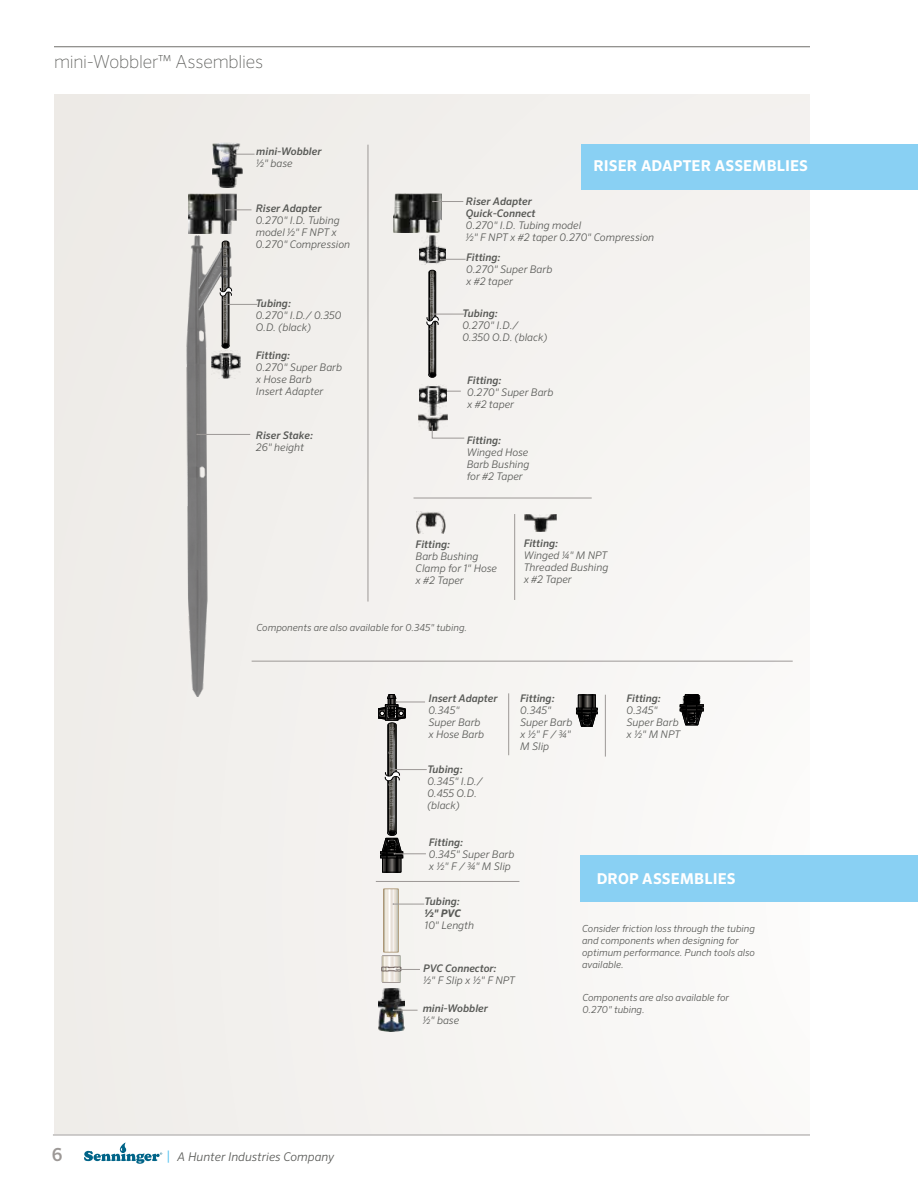
<style>
.page{position:relative;width:918px;height:1188px;background:#fff}
.page>*{position:absolute;margin:0;border:0;box-sizing:border-box;transform-origin:0 0}
.t1{font:100 18px "Sero Pro";letter-spacing:-.01em;color:#585956}
.t2{font:500 18px "Sero Pro";color:#9c9896}
.t3{font:700 15px "Sero Pro";letter-spacing:.01em;color:#fff}
.t4{font:italic 300 12px "Sero Pro";color:#585956}
.t5{font:italic 300 10.5px/12px "Sero Pro";color:#585956}
.t6{font:italic 500 10.5px/12px "Sero Pro";color:#585956}
.t7{font:italic 700 10.5px "Sero Pro";color:#585956}
.t8{font:italic 300 9.75px/12px "Sero Pro";color:#585956}
.s1{font-style:normal;font-size:13.5px;color:#4cc0ef}
</style>
<div class="page">
<div style="left:54px;top:94px;width:756px;height:1040px;background:#f3f1ef"></div>
<div style="left:581px;top:144px;width:337px;height:46px;background:#89d0f3"></div>
<div style="left:580px;top:855px;width:338px;height:47px;background:#89d0f3"></div>
<hr style="left:54px;top:47px;width:756px;height:1px;background:#716f6c">
<svg style="left:680px;top:694px;width:24px;height:32px"></svg>
<div style="left:578px;top:695px;width:18px;height:14px;border:1px solid #000"></div>
<svg style="left:580px;top:697px;width:13px;height:9px"></svg>
<div style="left:578px;top:695px;width:17px;height:13px;border:1px solid #000"></div>
<svg style="left:576px;top:707px;width:21px;height:20px"></svg>
<div style="left:382px;top:857px;width:19px;height:16px;border:1px solid #000"></div>
<svg style="left:384px;top:860px;width:15px;height:10px"></svg>
<div style="left:382px;top:858px;width:19px;height:14px;border:1px solid #000"></div>
<hr style="left:395px;top:769px;width:32px;height:1px;background:#9c9896">
<hr style="left:394px;top:854px;width:32px;height:1px;background:#9c9896">
<svg style="left:378px;top:694px;width:47px;height:165px"></svg>
<svg style="left:384px;top:889px;width:14px;height:63px"></svg>
<hr style="left:393px;top:904px;width:31px;height:1px;background:#9c9896">
<svg style="left:381px;top:955px;width:39px;height:28px"></svg>
<hr style="left:376px;top:881px;width:143px;height:1px;background:#9c9896">
<img style="left:378px;top:988px;width:27px;height:44px">
<hr style="left:508px;top:693px;width:1px;height:62px;background:#9c9896">
<hr style="left:605px;top:695px;width:1px;height:62px;background:#9c9896">
<svg style="left:393px;top:1009px;width:25px;height:2px"></svg>
<hr style="left:252px;top:661px;width:541px;height:1px;background:#9c9896">
<img style="left:188px;top:194px;width:48px;height:38px">
<img style="left:234px;top:353px;width:6px;height:26px">
<svg style="left:225px;top:209px;width:27px;height:2px"></svg>
<hr style="left:226px;top:304px;width:31px;height:1px;background:#9c9896">
<hr style="left:368px;top:145px;width:1px;height:457px;background:#9c9896">
<img style="left:417px;top:512px;width:28px;height:21px">
<img style="left:525px;top:514px;width:31px;height:17px">
<hr style="left:514px;top:514px;width:1px;height:86px;background:#9c9896">
<img style="left:212px;top:142px;width:31px;height:45px">
<svg style="left:234px;top:153px;width:21px;height:2px"></svg>
<img style="left:186px;top:232px;width:48px;height:465px">
<hr style="left:197px;top:434px;width:53px;height:1px;background:#9c9896">
<svg style="left:447px;top:390px;width:14px;height:2px"></svg>
<img style="left:419px;top:235px;width:27px;height:30px">
<svg style="left:440px;top:259px;width:26px;height:1px"></svg>
<img style="left:419px;top:414px;width:28px;height:16px">
<img style="left:420px;top:385px;width:27px;height:30px">
<img style="left:394px;top:193px;width:47px;height:40px">
<hr style="left:433px;top:201px;width:30px;height:1px;background:#9c9896">
<svg style="left:431px;top:425px;width:34px;height:14px"></svg>
<img style="left:426px;top:313px;width:17px;height:65px">
<hr style="left:433px;top:314px;width:31px;height:1px;background:#9c9896">
<svg style="left:427px;top:270px;width:12px;height:107px"></svg>
<hr style="left:414px;top:498px;width:178px;height:1px;background:#9c9896">
<hr style="left:53px;top:1135px;width:757px;height:1px;background:#9c9896">
<svg style="left:84px;top:1142px;width:78px;height:22px"></svg>
<h1 class="t1" style="left:54px;top:51px;width:211px">mini-Wobbler™ Assemblies</h1>
<p class="t6" style="left:256px;top:145px;width:67px">mini-Wobbler</p>
<p class="t5" style="left:256px;top:157px;width:38px">1/2" base</p>
<p class="t6" style="left:256px;top:202px;width:67px">Riser Adapter</p>
<p class="t5" style="left:256px;top:214px;width:96px">0.270" I.D. Tubing model 1/2" F NPT x<br>0.270" Compression</p>
<p class="t6" style="left:256px;top:298px;width:37px">Tubing:</p>
<p class="t5" style="left:256px;top:310px;width:87px">0.270" I.D./ 0.350<br>O.D. (black)</p>
<p class="t6" style="left:256px;top:349px;width:36px">Fitting:</p>
<p class="t5" style="left:256px;top:361px;width:88px">0.270" Super Barb x Hose Barb<br>Insert Adapter</p>
<p class="t6" style="left:256px;top:429px;width:59px">Riser Stake:</p>
<p class="t5" style="left:256px;top:441px;width:50px">26" height</p>
<h2 class="t3" style="left:593px;top:156px;width:216px">RISER ADAPTER ASSEMBLIES</h2>
<p class="t6" style="left:466px;top:195px;width:71px">Riser Adapter<br>Quick-Connect</p>
<p class="t5" style="left:466px;top:219px;width:190px">0.2 70" I.D. Tubing model<br>1/2" F NPT x #2 taper 0.2 70" Compression</p>
<p class="t6" style="left:466px;top:252px;width:36px">Fitting:</p>
<p class="t5" style="left:466px;top:264px;width:88px">0.2 70" Super Barb x #2 taper</p>
<p class="t6" style="left:462px;top:307px;width:37px">Tubing:</p>
<p class="t5" style="left:462px;top:319px;width:86px">0.270" I.D./<br>0.350 O.D. (black)</p>
<p class="t6" style="left:467px;top:374px;width:36px">Fitting:</p>
<p class="t5" style="left:467px;top:386px;width:88px">0.2 70" Super Barb x #2 taper</p>
<p class="t6" style="left:467px;top:434px;width:36px">Fitting:</p>
<p class="t5" style="left:467px;top:446px;width:64px;text-align:justify">Winged Hose Barb Bushing for #2 Taper</p>
<p class="t6" style="left:416px;top:538px;width:36px">Fitting:</p>
<p class="t5" style="left:416px;top:550px;width:83px">Barb Bushing<br>Clamp for 1" Hose x #2 Taper</p>
<p class="t6" style="left:524px;top:537px;width:36px">Fitting:</p>
<p class="t5" style="left:524px;top:549px;width:86px;text-align:justify">Winged ¼" M NPT Threaded Bushing x #2 Taper</p>
<h1 class="t2" style="left:52px;top:1144px;width:12px">6</h1>
<p class="t8" style="left:256px;top:621px;width:212px">Components are also available for 0.345" tubing.</p>
<p class="t6" style="left:428px;top:692px;width:71px">Insert Adapter</p>
<p class="t5" style="left:428px;top:704px;width:57px">0.345"<br>Super Barb x Hose Barb</p>
<p class="t6" style="left:427px;top:763px;width:37px">Tubing:</p>
<p class="t5" style="left:427px;top:775px;width:58px">0.345" I.D./<br>0.455 O.D. (black)</p>
<p class="t6" style="left:429px;top:837px;width:36px">Fitting:</p>
<p class="t5" style="left:429px;top:848px;width:87px">0.345" Super Barb x ½" F / ¾" M Slip</p>
<p class="t6" style="left:520px;top:692px;width:36px">Fitting:</p>
<p class="t5" style="left:520px;top:704px;width:54px">0.345"<br>Super Barb x ½" F / ¾"<br>M Slip</p>
<p class="t6" style="left:425px;top:895px;width:37px">Tubing:</p>
<p class="t7" style="left:425px;top:906px;width:38px">1/2" PVC</p>
<p class="t5" style="left:425px;top:919px;width:51px">10" Length</p>
<p class="t6" style="left:423px;top:962px;width:75px">PVC Connector:</p>
<p class="t5" style="left:423px;top:974px;width:94px">½" F Slip x ½" F NPT</p>
<p class="t6" style="left:423px;top:1002px;width:67px">mini-Wobbler</p>
<p class="t5" style="left:423px;top:1014px;width:38px">1/2" base</p>
<p class="t6" style="left:627px;top:692px;width:36px">Fitting:</p>
<p class="t5" style="left:627px;top:704px;width:55px">0.345"<br>Super Barb x ½" M NPT</p>
<h2 class="t3" style="left:597px;top:870px;width:140px">DROP ASSEMBLIES</h2>
<p class="t8" style="left:582px;top:923px;width:174px">Consider friction loss through the tubing and components when designing for optimum performance. Punch tools also available.</p>
<p class="t8" style="left:582px;top:992px;width:148px">Components are also available for<br>0.2 70" tubing.</p>
<p class="t4" style="left:166px;top:1149px;width:169px"><span class="s1">|</span> A Hunter Industries Company</p>
</div>
